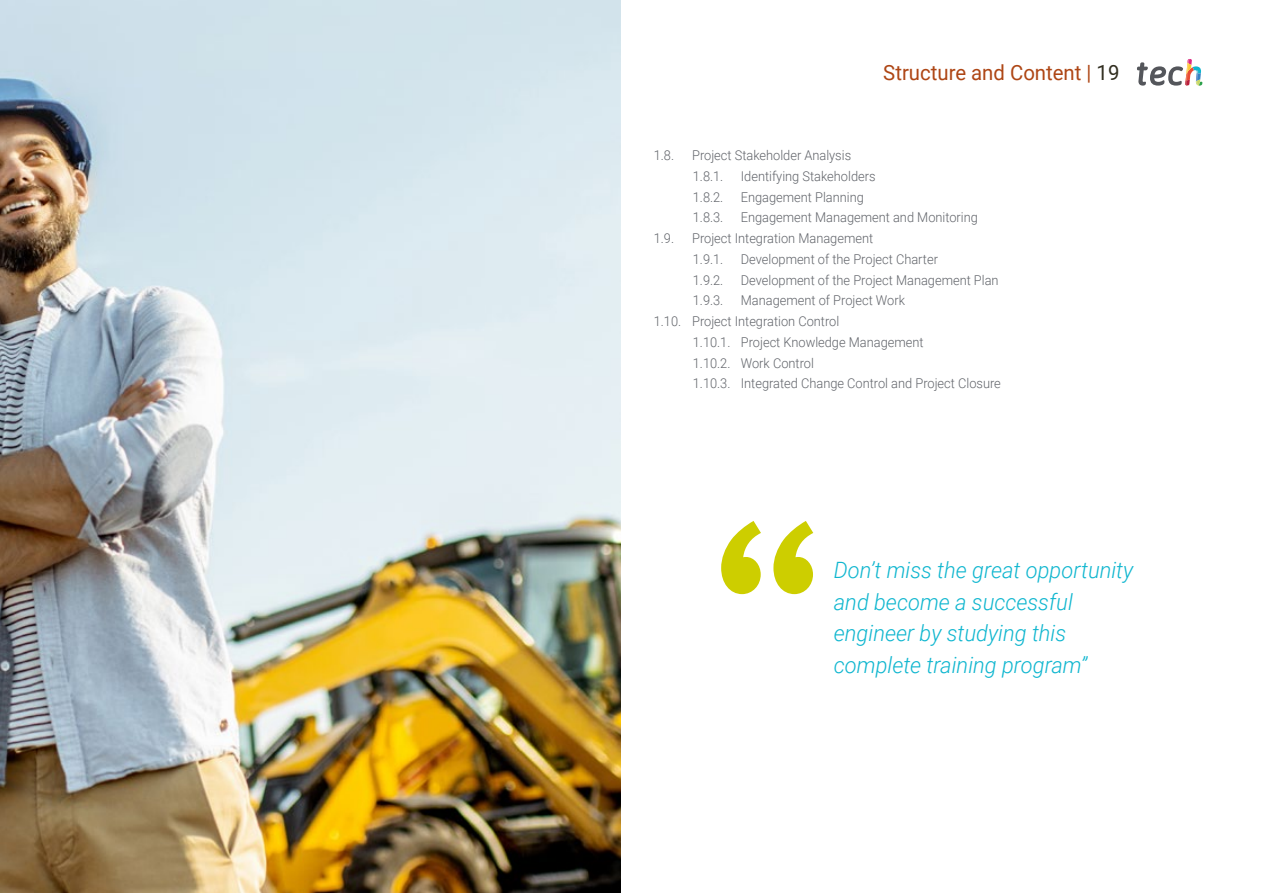
<style>
.page{position:relative;width:1263px;height:893px;background:#fff}
.page>*{position:absolute;margin:0;border:0;box-sizing:border-box;transform-origin:0 0}
.t1{font:italic 300 22.5px/31.5px "Roboto";color:#0fb6cf}
.t2{font:21px "Roboto";color:#ae4615}
.t3{font:300 13.5px/20.7px "Roboto";color:#61646a;scale:.95 1}
.s1{color:#312e20}
</style>
<div class="page">
<img style="left:0;top:0;width:621px;height:893px">
<svg style="left:1137px;top:59px;width:65px;height:27px"></svg>
<svg style="left:721px;top:521px;width:92px;height:73px"></svg>
<h2 class="t2" style="left:883px;top:57px;width:238px">Structure and Content | <span class="s1">19</span></h2>
<p class="t3" style="left:654px;top:144px;width:23px">1.8.</p>
<p class="t3" style="left:692px;top:144px;width:169px">Project Stakeholder Analysis<br>1.8.1.</p>
<p class="t3" style="left:741px;top:165px;width:143px">Identifying Stakeholders</p>
<p class="t3" style="left:693px;top:186px;width:34px">1.8.2.</p>
<p class="t3" style="left:741px;top:186px;width:131px">Engagement Planning</p>
<p class="t3" style="left:693px;top:207px;width:34px">1.8.3.</p>
<p class="t3" style="left:741px;top:207px;width:251px">Engagement Management and Monitoring</p>
<p class="t3" style="left:654px;top:227px;width:23px">1.9.</p>
<p class="t3" style="left:692px;top:227px;width:192px">Project Integration Management<br>1.9.1.</p>
<p class="t3" style="left:741px;top:248px;width:209px">Development of the Project Charter</p>
<p class="t3" style="left:693px;top:269px;width:34px">1.9.2.</p>
<p class="t3" style="left:741px;top:269px;width:273px">Development of the Project Management Plan</p>
<p class="t3" style="left:693px;top:290px;width:34px">1.9.3.</p>
<p class="t3" style="left:654px;top:290px;width:266px;text-indent:87px">Management of Project Work<br>1.10. Project Integration Control</p>
<p class="t3" style="left:693px;top:331px;width:326px">1.10.1. Project Knowledge Management<br>1.10.2. Work Control<br>1.10.3. Integrated Change Control and Project Closure</p>
<h1 class="t1" style="left:834px;top:553px;width:301px">Don’t miss the great opportunity and become a successful engineer by studying this complete training program”</h1>
</div>
